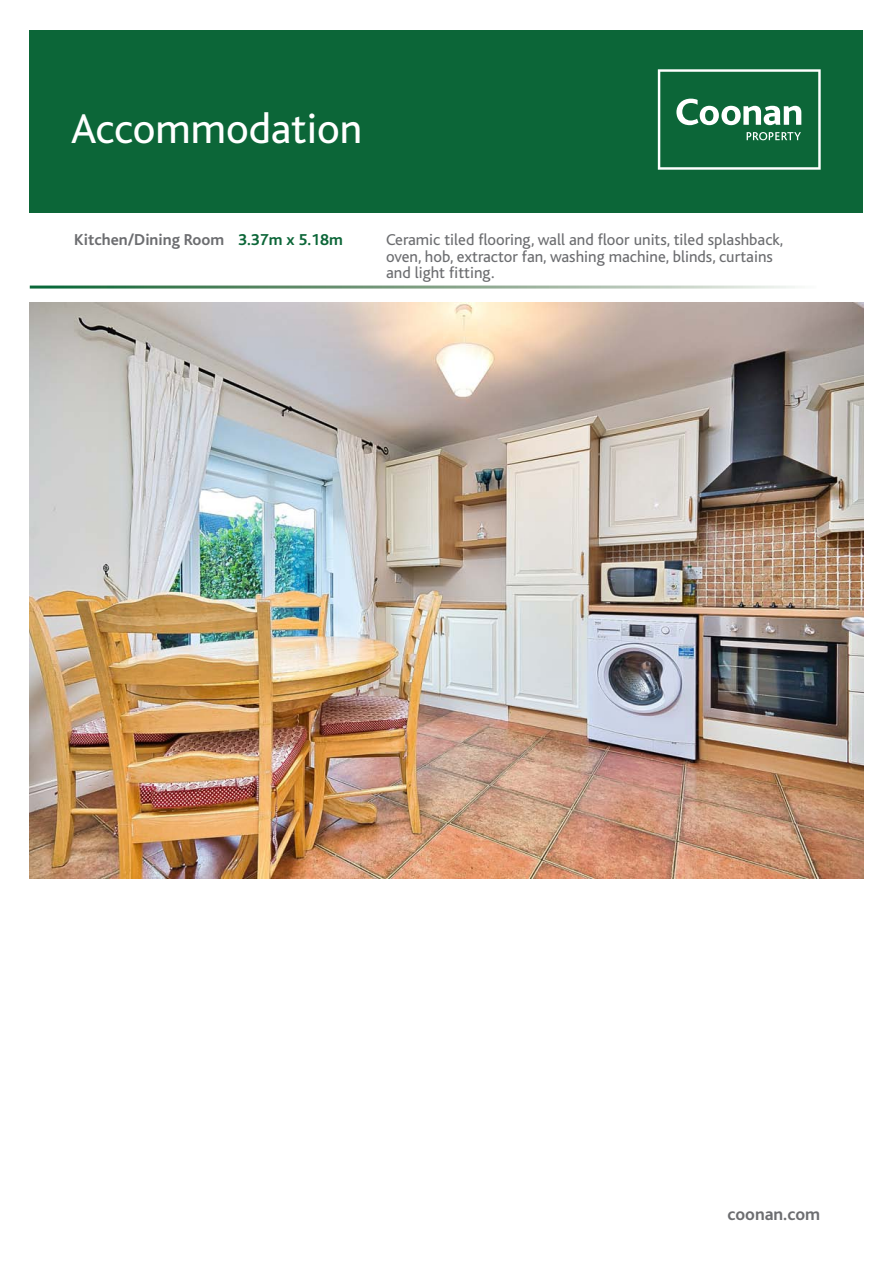
<style>
.page{position:relative;width:893px;height:1263px;background:#fff}
.page>*{position:absolute;margin:0;border:0;box-sizing:border-box;transform-origin:0 0}
.t1{font:43.5px "Bliss";color:#fff}
.Bullets{font:700 18px "Bliss";color:#6c6d70}
.t2{font:16.5px/16.5px "Bliss";color:#6c6d70}
.Bullets-2{font:700 16.5px "Bliss";color:#6c6d70}
.Bullets-3{font:700 16.5px "Bliss";color:#0c6638}
</style>
<div class="page">
<div style="left:30px;top:30px;width:833px;height:183px;background:#0c6638"></div>
<svg style="left:658px;top:69px;width:163px;height:101px"></svg>
<img style="left:30px;top:303px;width:833px;height:575px">
<p class="t1" style="left:71px;top:106px;width:293px">Accommodation</p>
<p class="Bullets-2" style="left:74px;top:231px;width:152px">Kitchen/Dining Room</p>
<p class="Bullets-3" style="left:238px;top:231px;width:106px">3.37m x 5.18m</p>
<p class="t2" style="left:386px;top:232px;width:399px">Ceramic tiled flooring, wall and floor units, tiled splashback, oven, hob, extractor fan, washing machine, blinds, curtains and light fitting.</p>
<p class="Bullets" style="left:727px;top:1205px;width:94px">coonan.com</p>
</div>
